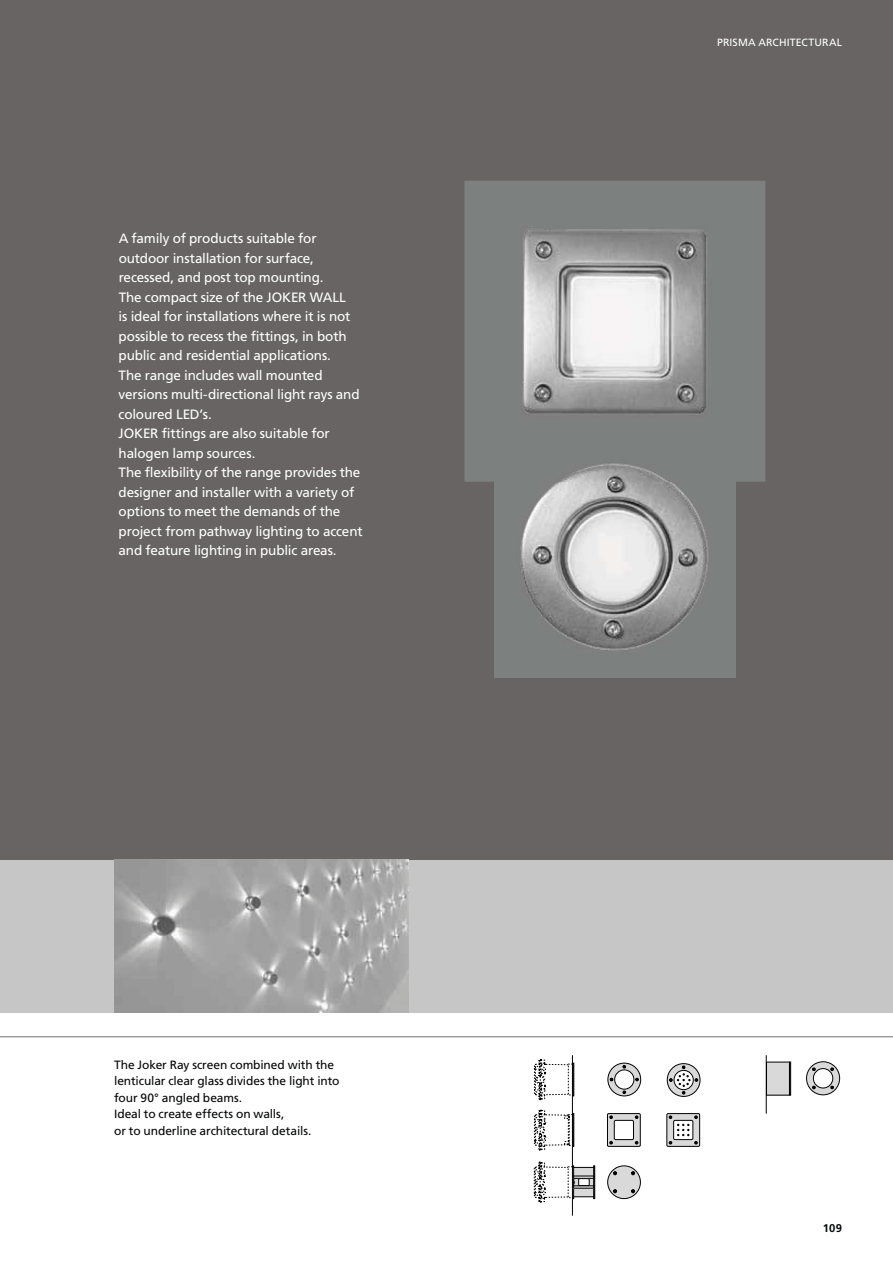
<style>
.page{position:relative;width:893px;height:1263px;background:#fff}
.page>*{position:absolute;margin:0;border:0;box-sizing:border-box;transform-origin:0 0}
.t1{font:13.5px/19.5px "Frutiger LT Std";letter-spacing:-.015em;color:#fff}
.t2{font:12px/16.5px "Frutiger LT Std";letter-spacing:-.01em;color:#030404}
.t3{font:700 11.25px "Frutiger LT Std";color:#05090a}
.t4{font:10.5px "Frutiger LT Std";letter-spacing:.015em;color:#fff}
</style>
<div class="page">
<div style="left:0;top:860px;width:893px;height:153px;background:#c6c6c6"></div>
<div style="left:0;top:0;width:893px;height:860px;background:#686464"></div>
<img style="left:495px;top:482px;width:240px;height:196px">
<img style="left:464px;top:181px;width:301px;height:301px">
<img style="left:114px;top:860px;width:294px;height:153px">
<svg style="left:607px;top:1113px;width:34px;height:34px"></svg>
<div style="left:572px;top:1113px;width:2px;height:33px;border:1px solid #030404"></div>
<svg style="left:534px;top:1110px;width:38px;height:40px"></svg>
<svg style="left:666px;top:1113px;width:34px;height:34px"></svg>
<div style="left:608px;top:1063px;width:33px;height:33px;border:1px solid #030404;border-radius:50%"></div>
<svg style="left:610px;top:1065px;width:29px;height:29px"></svg>
<div style="left:572px;top:1063px;width:2px;height:33px;border:1px solid #030404"></div>
<svg style="left:534px;top:1059px;width:35px;height:41px"></svg>
<svg style="left:667px;top:1063px;width:33px;height:33px"></svg>
<div style="left:667px;top:1063px;width:33px;height:34px;border:1px solid #030404;border-radius:50%"></div>
<svg style="left:669px;top:1065px;width:29px;height:29px"></svg>
<svg style="left:806px;top:1062px;width:34px;height:33px"></svg>
<div style="left:806px;top:1061px;width:34px;height:34px;border:1px solid #030404;border-radius:50%"></div>
<svg style="left:812px;top:1067px;width:22px;height:22px"></svg>
<div style="left:789px;top:1062px;width:2px;height:33px;border:1px solid #030404"></div>
<div style="left:766px;top:1062px;width:23px;height:33px;background:#dad9d9"></div>
<div style="left:766px;top:1062px;width:24px;height:33px;border:1px solid #030404"></div>
<hr style="left:766px;top:1055px;width:1px;height:58px;background:#030404">
<hr style="left:572px;top:1055px;width:1px;height:160px;background:#030404">
<svg style="left:607px;top:1165px;width:34px;height:34px"></svg>
<svg style="left:575px;top:1178px;width:17px;height:7px"></svg>
<div style="left:573px;top:1171px;width:21px;height:21px;border:1px solid #030404"></div>
<div style="left:593px;top:1165px;width:2px;height:34px;border:1px solid #030404"></div>
<svg style="left:534px;top:1162px;width:40px;height:40px"></svg>
<div style="left:579px;top:1178px;width:10px;height:7px;background:#fff"></div>
<div style="left:578px;top:1178px;width:11px;height:8px;border:1px solid #030404"></div>
<div style="left:574px;top:1167px;width:20px;height:10px;background:#dad9d9"></div>
<div style="left:573px;top:1167px;width:21px;height:10px;border:1px solid #030404"></div>
<div style="left:574px;top:1187px;width:20px;height:10px;background:#dad9d9"></div>
<div style="left:573px;top:1187px;width:21px;height:10px;border:1px solid #030404"></div>
<div style="left:573px;top:1185px;width:21px;height:3px;border:1px solid #030404"></div>
<hr style="left:0;top:1036px;width:893px;height:1px;background:#706f6e">
<p class="t1" style="left:119px;top:230px;width:245px">A family of products suitable for outdoor installation for surface, recessed, and post top mounting.<br>The compact size of the JOKER WALL<br>is ideal for installations where it is not possible to recess the fittings, in both public and residential applications.<br>The range includes wall mounted versions multi-directional light rays and coloured LED’s.<br>JOKER fittings are also suitable for halogen lamp sources.<br>The flexibility of the range provides the designer and installer with a variety of options to meet the demands of the project from pathway lighting to accent and feature lighting in public areas.</p>
<p class="t2" style="left:114px;top:1057px;width:227px">The Joker Ray screen combined with the lenticular clear glass divides the light into four 90° angled beams.<br>Ideal to create effects on walls,<br>or to underline architectural details.</p>
<p class="t4" style="left:717px;top:38px;width:126px">PRISMA ARCHITECTURAL</p>
<p class="t3" style="left:823px;top:1221px;width:21px">109</p>
</div>
